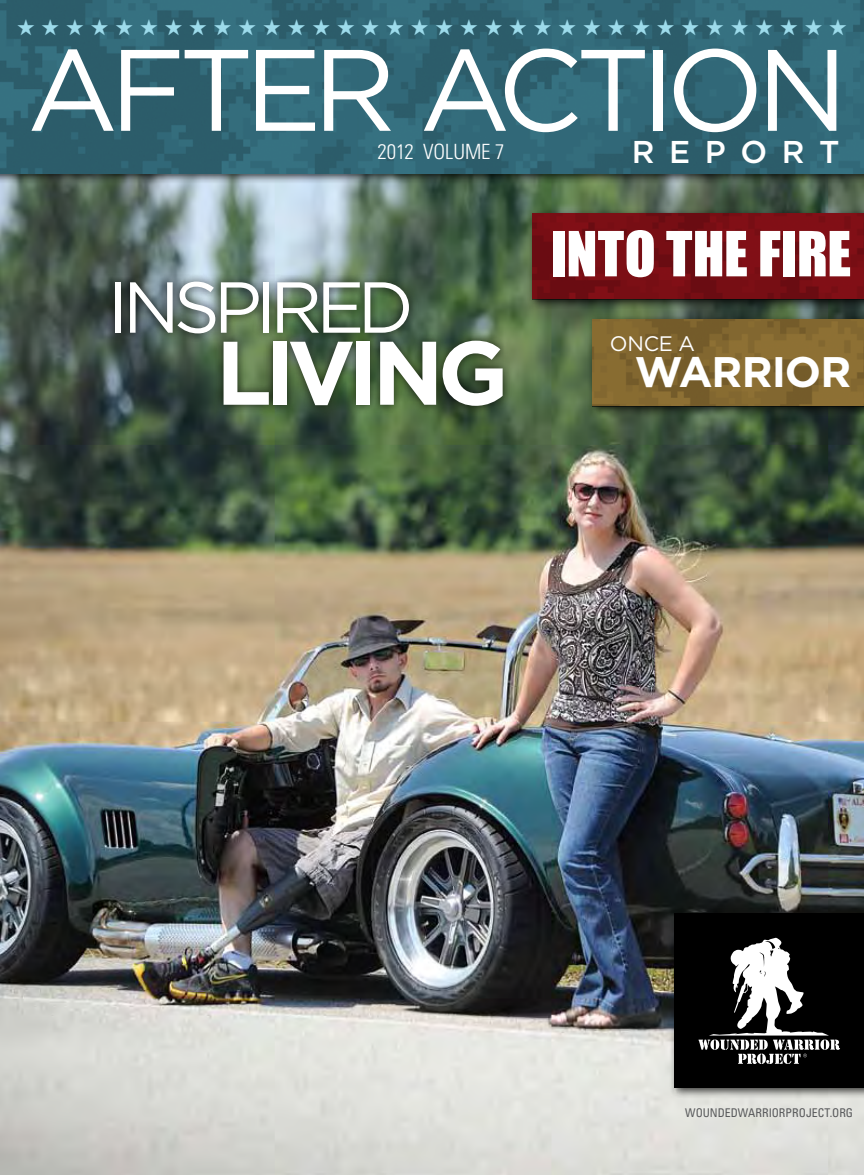
<style>
.page{position:relative;width:864px;height:1175px;background:#fff}
.page>*{position:absolute;margin:0;border:0;box-sizing:border-box;transform-origin:0 0}
.t1{font:115.5px "Gotham";color:#fff}
.t2{font:700 90px "Gotham";letter-spacing:-.075em;color:#fff}
.t3{font:72px "Gotham";color:#fff}
.t4{font:57.45px "Impact";letter-spacing:-.005em;color:#fff}
.t5{font:700 42.75px "Gotham";letter-spacing:-.025em;color:#fff}
.t6{font:500 31.5px "Gotham";letter-spacing:.465em;color:#fff}
.t7{font:300 condensed 21px "Univers";color:#fff}
.t8{font:21px "Gotham";color:#fff}
.t9{font:condensed 12px "Univers";color:#58595b}
</style>
<div class="page">
<img style="left:0;top:185px;width:864px;height:989px">
<div style="left:0;top:0;width:864px;height:185px;background:#000;opacity:.75"></div>
<img style="left:0;top:0;width:864px;height:174px">
<div style="left:669px;top:908px;width:195px;height:190px;background:#000;opacity:.75"></div>
<div style="left:674px;top:913px;width:190px;height:175px;background:#000"></div>
<svg style="left:698px;top:937px;width:142px;height:127px"></svg>
<div style="left:587px;top:314px;width:277px;height:103px;background:#000;opacity:.75"></div>
<img style="left:593px;top:320px;width:271px;height:86px">
<div style="left:527px;top:208px;width:337px;height:102px;background:#000;opacity:.75"></div>
<img style="left:533px;top:214px;width:331px;height:85px">
<div style="left:106px;top:272px;width:406px;height:143px;background:#000;opacity:.75"></div>
<svg style="left:17px;top:20px;width:17px;height:16px"></svg>
<svg style="left:42px;top:20px;width:17px;height:16px"></svg>
<svg style="left:67px;top:20px;width:16px;height:16px"></svg>
<svg style="left:91px;top:20px;width:17px;height:16px"></svg>
<svg style="left:116px;top:20px;width:17px;height:16px"></svg>
<svg style="left:141px;top:20px;width:16px;height:16px"></svg>
<svg style="left:165px;top:20px;width:17px;height:16px"></svg>
<svg style="left:190px;top:20px;width:17px;height:16px"></svg>
<svg style="left:214px;top:20px;width:17px;height:16px"></svg>
<svg style="left:239px;top:20px;width:17px;height:16px"></svg>
<svg style="left:264px;top:20px;width:16px;height:16px"></svg>
<svg style="left:288px;top:20px;width:17px;height:16px"></svg>
<svg style="left:313px;top:20px;width:17px;height:16px"></svg>
<svg style="left:337px;top:20px;width:17px;height:16px"></svg>
<svg style="left:362px;top:20px;width:17px;height:16px"></svg>
<svg style="left:387px;top:20px;width:16px;height:16px"></svg>
<svg style="left:411px;top:20px;width:17px;height:16px"></svg>
<svg style="left:436px;top:20px;width:17px;height:16px"></svg>
<svg style="left:461px;top:20px;width:16px;height:16px"></svg>
<svg style="left:485px;top:20px;width:17px;height:16px"></svg>
<svg style="left:510px;top:20px;width:17px;height:16px"></svg>
<svg style="left:534px;top:20px;width:17px;height:16px"></svg>
<svg style="left:559px;top:20px;width:17px;height:16px"></svg>
<svg style="left:584px;top:20px;width:16px;height:16px"></svg>
<svg style="left:608px;top:20px;width:17px;height:16px"></svg>
<svg style="left:633px;top:20px;width:17px;height:16px"></svg>
<svg style="left:657px;top:20px;width:17px;height:16px"></svg>
<svg style="left:682px;top:20px;width:17px;height:16px"></svg>
<svg style="left:707px;top:20px;width:16px;height:16px"></svg>
<svg style="left:731px;top:20px;width:17px;height:16px"></svg>
<svg style="left:756px;top:20px;width:17px;height:16px"></svg>
<svg style="left:781px;top:20px;width:16px;height:16px"></svg>
<svg style="left:805px;top:20px;width:17px;height:16px"></svg>
<svg style="left:830px;top:20px;width:17px;height:16px"></svg>
<h1 class="t1" style="left:27px;top:26px;width:822px">AFTER ACTION</h1>
<h3 class="t6" style="left:632px;top:134px;width:209px">REPORT</h3>
<h3 class="t7" style="left:377px;top:139px;width:129px">2012 VOLUME 7</h3>
<h3 class="t3" style="left:54px;top:267px;width:361px">I NSPIRED</h3>
<h2 class="t2" style="left:216px;top:321px;width:294px">LIVING</h2>
<h3 class="t4" style="left:550px;top:209px;width:302px">INTO THE FIRE</h3>
<h3 class="t8" style="left:610px;top:332px;width:86px">ONCE A</h3>
<h3 class="t5" style="left:635px;top:347px;width:218px">WARRIOR</h3>
<p class="t9" style="left:685px;top:1104px;width:169px">WOUNDEDWARRIORPROJECT.ORG</p>
</div>
